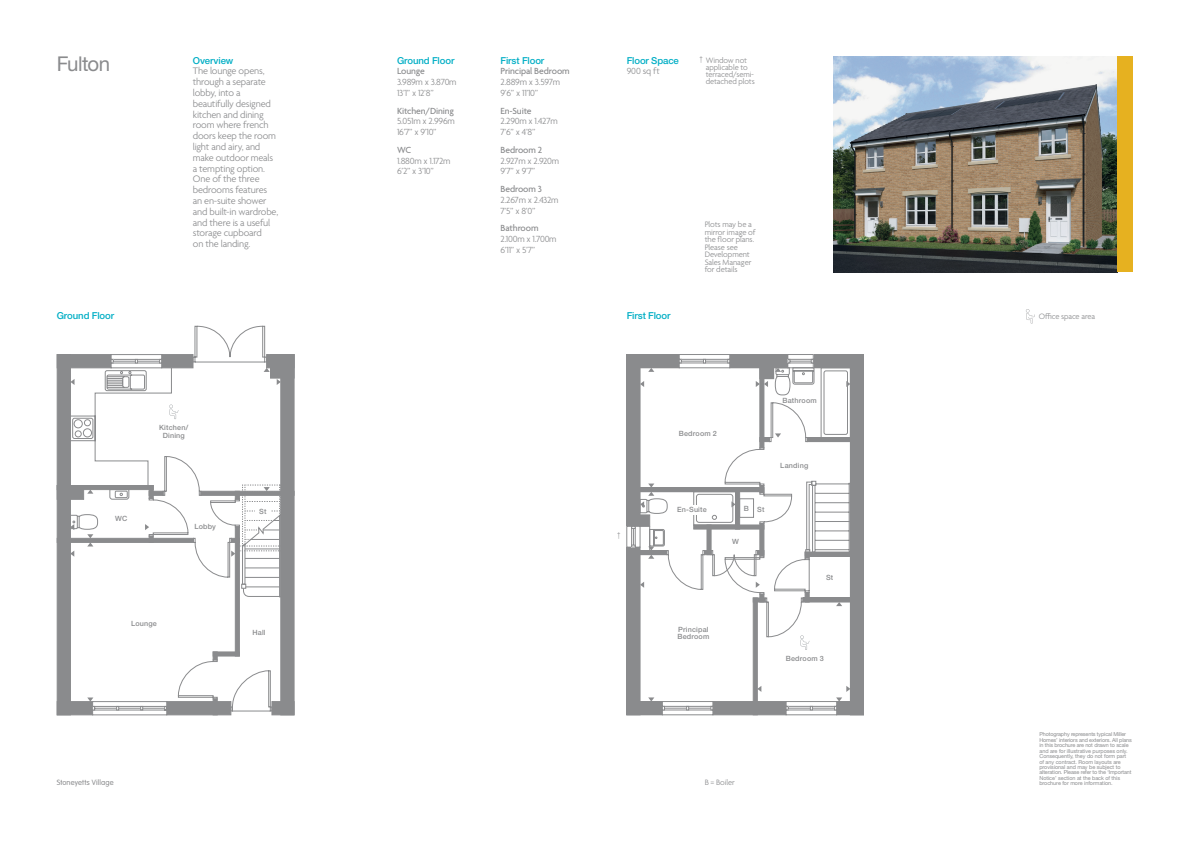
<style>
.page{position:relative;width:1191px;height:842px;background:#fff}
.page>*{position:absolute;margin:0;border:0;box-sizing:border-box;transform-origin:0 0}
.Page_Heading{font:20.4px "Helvetica Neue LT Std";letter-spacing:-.03em;color:#8a8b8d}
.Body{font:300 10.2px/10.8px "Agenda";letter-spacing:-.015em;color:#8a8b8d}
.Dim_Figures{font:300 9.6px/10.8px "Agenda";letter-spacing:-.025em;color:#8a8b8d}
.Dim_Heading{font:500 9.6px "Agenda";letter-spacing:-.01em;color:#8a8b8d}
.Sub_Heading_Level_1{font:500 9.6px "Helvetica Neue LT Std";letter-spacing:-.01em;color:#00aec5}
.Body-2{font:300 9.6px "Agenda";letter-spacing:-.005em;color:#8a8b8d}
.t1{font:300 8.5px/7.5px "Agenda";letter-spacing:-.01em;color:#8a8b8d}
.Note{font:300 8.4px/7.2px "Agenda";letter-spacing:-.01em;color:#8a8b8d}
.t2{font:300 7.5px "VAG Rounded Std";letter-spacing:.02em;color:#8a8b8d}
.t3{font:500 7.2px/7.7px "Helvetica Neue";letter-spacing:.025em;color:#8a8b8d}
.t4{font:5.4px/5.4px "Helvetica Neue LT Std";letter-spacing:-.005em;color:#8a8b8d}
</style>
<div class="page">
<svg style="left:1026px;top:309px;width:9px;height:14px"></svg>
<img style="left:833px;top:57px;width:284px;height:215px">
<div style="left:1117px;top:57px;width:15px;height:215px;background:#e6b120"></div>
<div style="left:813px;top:354px;width:50px;height:14px;background:#8a8b8d"></div>
<div style="left:729px;top:354px;width:59px;height:14px;background:#8a8b8d"></div>
<div style="left:627px;top:354px;width:52px;height:14px;background:#8a8b8d"></div>
<div style="left:850px;top:354px;width:13px;height:361px;background:#8a8b8d"></div>
<div style="left:850px;top:354px;width:14px;height:361px;border:1px solid #8a8b8d"></div>
<div style="left:627px;top:354px;width:13px;height:172px;background:#8a8b8d"></div>
<div style="left:626px;top:354px;width:14px;height:172px;border:1px solid #8a8b8d"></div>
<div style="left:627px;top:547px;width:13px;height:168px;background:#8a8b8d"></div>
<div style="left:626px;top:547px;width:14px;height:168px;border:1px solid #8a8b8d"></div>
<svg style="left:626px;top:526px;width:13px;height:21px"></svg>
<svg style="left:787px;top:354px;width:26px;height:13px"></svg>
<svg style="left:679px;top:354px;width:51px;height:13px"></svg>
<svg style="left:639px;top:367px;width:211px;height:349px"></svg>
<svg style="left:679px;top:481px;width:172px;height:235px"></svg>
<svg style="left:640px;top:381px;width:4px;height:6px"></svg>
<svg style="left:648px;top:368px;width:6px;height:4px"></svg>
<svg style="left:731px;top:501px;width:4px;height:6px"></svg>
<svg style="left:640px;top:483px;width:14px;height:24px"></svg>
<svg style="left:755px;top:582px;width:5px;height:6px"></svg>
<svg style="left:640px;top:582px;width:4px;height:6px"></svg>
<svg style="left:648px;top:697px;width:6px;height:4px"></svg>
<svg style="left:757px;top:686px;width:93px;height:30px"></svg>
<svg style="left:836px;top:602px;width:6px;height:4px"></svg>
<svg style="left:648px;top:546px;width:6px;height:13px"></svg>
<svg style="left:846px;top:381px;width:4px;height:6px"></svg>
<svg style="left:755px;top:381px;width:13px;height:6px"></svg>
<svg style="left:775px;top:368px;width:6px;height:4px"></svg>
<svg style="left:775px;top:433px;width:6px;height:4px"></svg>
<div style="left:688px;top:505px;width:17px;height:10px;background:#fff"></div>
<svg style="left:704px;top:550px;width:60px;height:26px"></svg>
<svg style="left:800px;top:635px;width:9px;height:15px"></svg>
<div style="left:272px;top:701px;width:22px;height:14px;background:#8a8b8d"></div>
<div style="left:167px;top:701px;width:64px;height:14px;background:#8a8b8d"></div>
<div style="left:57px;top:701px;width:36px;height:14px;background:#8a8b8d"></div>
<div style="left:281px;top:354px;width:13px;height:361px;background:#8a8b8d"></div>
<div style="left:57px;top:354px;width:14px;height:361px;background:#8a8b8d"></div>
<div style="left:92px;top:701px;width:75px;height:14px;background:#fff;border:1px solid #8a8b8d"></div>
<svg style="left:70px;top:354px;width:211px;height:357px"></svg>
<svg style="left:109px;top:325px;width:172px;height:272px"></svg>
<svg style="left:70px;top:379px;width:5px;height:6px"></svg>
<svg style="left:277px;top:379px;width:4px;height:6px"></svg>
<svg style="left:264px;top:368px;width:6px;height:4px"></svg>
<svg style="left:231px;top:485px;width:51px;height:104px"></svg>
<svg style="left:70px;top:551px;width:4px;height:6px"></svg>
<svg style="left:70px;top:524px;width:4px;height:6px"></svg>
<svg style="left:145px;top:524px;width:4px;height:6px"></svg>
<svg style="left:87px;top:534px;width:6px;height:12px"></svg>
<svg style="left:87px;top:490px;width:6px;height:4px"></svg>
<svg style="left:87px;top:697px;width:80px;height:13px"></svg>
<div style="left:255px;top:505px;width:16px;height:11px;background:#fff"></div>
<svg style="left:169px;top:405px;width:9px;height:14px"></svg>
<p class="Page_Heading" style="left:57px;top:52px;width:55px">Fulton</p>
<p class="Sub_Heading_Level_1" style="left:193px;top:54px;width:42px">Overview</p>
<p class="Body" style="left:193px;top:66px;width:87px">The lounge opens, through a separate lobby, into a beautifully designed kitchen and dining room where french doors keep the room light and airy, and make outdoor meals a tempting option.<br>One of the three bedrooms features an en-suite shower and built-in wardrobe, and there is a useful storage cupboard<br>on the landing.</p>
<p class="t3" style="left:216px;top:119px;width:40px">Bedroom 3</p>
<p class="Sub_Heading_Level_1" style="left:397px;top:54px;width:59px">Ground Floor</p>
<p class="Dim_Heading" style="left:397px;top:66px;width:29px">Lounge</p>
<p class="Dim_Figures" style="left:397px;top:77px;width:61px">3.989m x 3.870m<br>13’1” x 12’8”</p>
<p class="Dim_Heading" style="left:397px;top:105px;width:59px">Kitchen/Dining</p>
<p class="Dim_Figures" style="left:397px;top:116px;width:59px">5.051m x 2.996m<br>16’7” x 9’10”</p>
<p class="Dim_Heading" style="left:397px;top:145px;width:16px">WC</p>
<p class="Dim_Figures" style="left:397px;top:156px;width:55px">1.880m x 1.172m<br>6’2” x 3’10”</p>
<p class="Sub_Heading_Level_1" style="left:500px;top:54px;width:45px">First Floor</p>
<p class="Dim_Heading" style="left:500px;top:66px;width:71px">Principal Bedroom</p>
<p class="Dim_Figures" style="left:500px;top:77px;width:61px">2.889m x 3.597m<br>9’6” x 11’10”</p>
<p class="Dim_Heading" style="left:500px;top:105px;width:33px">En-Suite</p>
<p class="Dim_Figures" style="left:500px;top:116px;width:59px">2.290m x 1.427m<br>7’6” x 4’8”</p>
<p class="Dim_Heading" style="left:500px;top:145px;width:43px">Bedroom 2</p>
<p class="Dim_Figures" style="left:500px;top:156px;width:60px">2.927m x 2.920m<br>9’7” x 9’7”</p>
<p class="Dim_Heading" style="left:500px;top:184px;width:43px">Bedroom 3</p>
<p class="Dim_Figures" style="left:500px;top:195px;width:59px">2.267m x 2.432m<br>7’5” x 8’0”</p>
<p class="Dim_Heading" style="left:500px;top:223px;width:40px">Bathroom</p>
<p class="Dim_Figures" style="left:500px;top:234px;width:58px">2.100m x 1.700m<br>6’11” x 5’7”</p>
<p class="Sub_Heading_Level_1" style="left:626px;top:54px;width:54px">Floor Space</p>
<p class="Body-2" style="left:626px;top:66px;width:35px">900 sq ft</p>
<p class="Note" style="left:705px;top:57px;width:51px;text-indent:-6px">† Window not applicable to terraced/semi&shy;detached plots</p>
<h3 class="t1" style="left:704px;top:221px;width:52px">Plots may be a mirror image of the floor plans.<br>Please see<br>Development<br>Sales Manager for details</h3>
<h3 class="Sub_Heading_Level_1" style="left:57px;top:310px;width:59px">Ground Floor</h3>
<h3 class="Sub_Heading_Level_1" style="left:626px;top:310px;width:45px">First Floor</h3>
<p class="t3" style="left:115px;top:514px;width:14px">WC</p>
<p class="t3" style="left:159px;top:423px;width:31px;text-align:center">Kitchen/<br>Dining</p>
<p class="t3" style="left:194px;top:522px;width:23px">Lobby</p>
<p class="t3" style="left:131px;top:619px;width:27px">Lounge</p>
<p class="t3" style="left:259px;top:507px;width:9px">St</p>
<p class="t3" style="left:252px;top:628px;width:15px">Hall</p>
<p class="Note" style="left:617px;top:531px;width:5px">†</p>
<p class="t3" style="left:679px;top:429px;width:40px">Bedroom 2</p>
<p class="t3" style="left:677px;top:505px;width:31px">En-Suite</p>
<p class="t3" style="left:743px;top:505px;width:22px">B St</p>
<p class="t3" style="left:732px;top:537px;width:8px">W</p>
<p class="t3" style="left:782px;top:396px;width:36px">Bathroom</p>
<p class="t3" style="left:780px;top:461px;width:30px">Landing</p>
<p class="t3" style="left:826px;top:573px;width:9px">St</p>
<p class="t3" style="left:677px;top:625px;width:34px">Principal<br>Bedroom</p>
<p class="t3" style="left:785px;top:654px;width:40px">Bedroom 3</p>
<h3 class="Note" style="left:1038px;top:313px;width:58px">Office space area</h3>
<p class="t4" style="left:1039px;top:731px;width:94px">Photography represents typical Miller Homes’ interiors and exteriors. All plans in this brochure are not drawn to scale and are for illustrative purposes only.<br>Consequently, they do not form part of any contract. Room layouts are provisional and may be subject to alteration. Please refer to the ‘Important Notice’ section at the back of this</p>
<h3 class="Note" style="left:704px;top:779px;width:32px">B = Boiler</h3>
<h3 class="t2" style="left:57px;top:778px;width:59px">Stoneyetts Village</h3>
<p class="t4" style="left:1039px;top:781px;width:75px">brochure for more information.</p>
</div>
